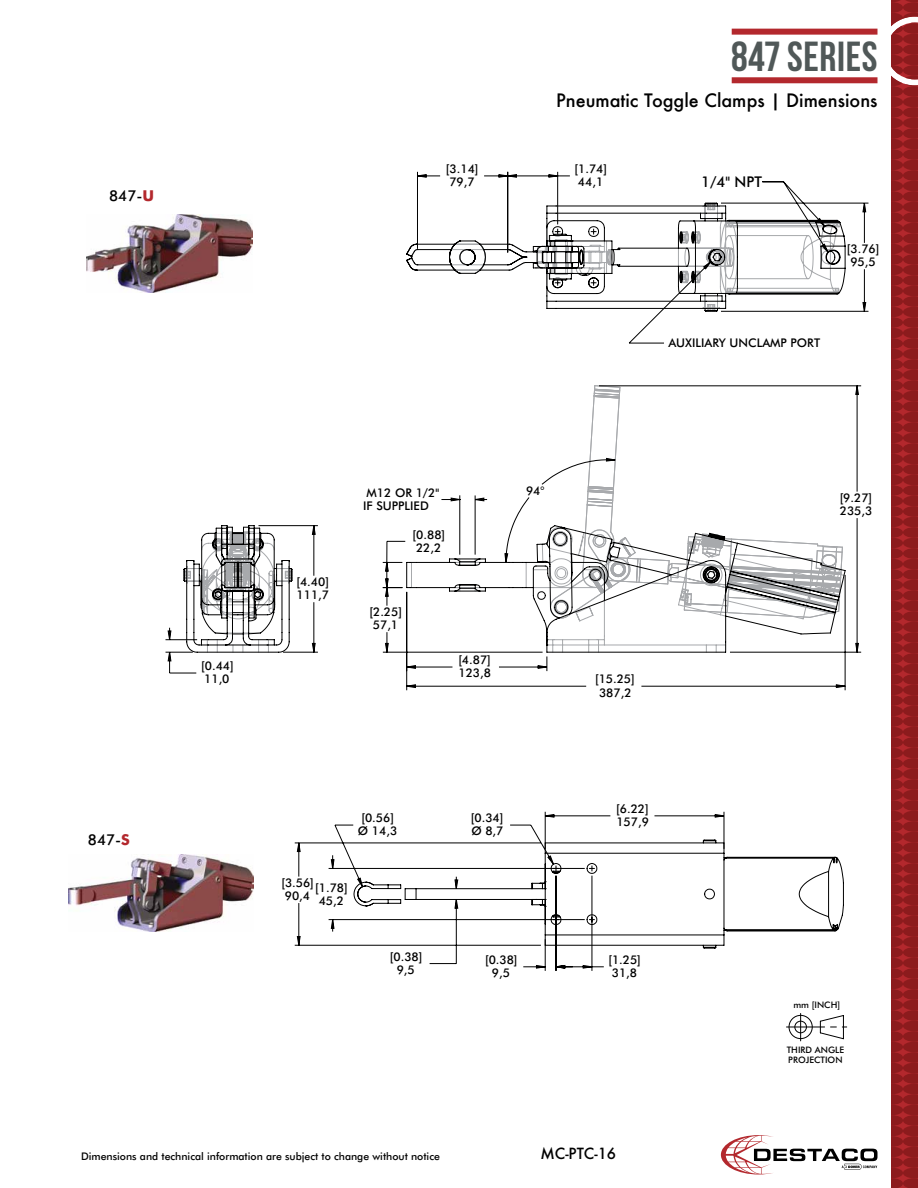
<style>
.page{position:relative;width:918px;height:1188px;background:#fff}
.page>*{position:absolute;margin:0;border:0;box-sizing:border-box;transform-origin:0 0}
.t1{font:42px "Bebas DSC";letter-spacing:.015em;color:#505858}
.t2{font:500 18px "Futura";color:#000}
.t3{font:500 15px "Futura BT";color:#000}
.t4{font:500 15px "Futura";color:#000}
.t5{font:500 14.85px "Futura BT";color:#000}
.t6{font:500 12px "Futura BT";color:#000}
.t7{font:500 10.5px "Futura BT";color:#000}
.t8{font:500 9px/9.6px "Futura BT";color:#000}
.s1{font-weight:700;color:#b3282d}
</style>
<div class="page">
<svg style="left:183px;top:202px;width:663px;height:747px"></svg>
<svg style="left:629px;top:261px;width:82px;height:83px"></svg>
<img style="left:87px;top:214px;width:166px;height:78px">
<img style="left:68px;top:854px;width:186px;height:78px">
<svg style="left:786px;top:1013px;width:61px;height:28px"></svg>
<svg style="left:891px;top:0;width:27px;height:1188px;background:#941f22"></svg>
<svg style="left:721px;top:1135px;width:157px;height:39px"></svg>
<div style="left:732px;top:29px;width:145px;height:6px;background:#b3282d"></div>
<div style="left:732px;top:77px;width:145px;height:6px;background:#b3282d"></div>
<p class="t3" style="left:109px;top:187px;width:46px">847-<span class="s1">U</span></p>
<p class="t6" style="left:446px;top:162px;width:34px">[3.14]</p>
<p class="t6" style="left:449px;top:175px;width:27px">79,7</p>
<h1 class="t1" style="left:731px;top:33px;width:148px">847 SERIES</h1>
<h2 class="t2" style="left:556px;top:88px;width:323px">Pneumatic Toggle Clamps | Dimensions</h2>
<p class="t6" style="left:575px;top:162px;width:34px">[1.74]</p>
<p class="t6" style="left:578px;top:175px;width:27px">44,1</p>
<p class="t5" style="left:701px;top:172px;width:62px">1/4" NPT</p>
<p class="t6" style="left:669px;top:336px;width:153px">AUXILIARY UNCLAMP PORT</p>
<p class="t6" style="left:847px;top:242px;width:34px">[3.76]</p>
<p class="t6" style="left:850px;top:255px;width:27px">95,5</p>
<p class="t3" style="left:88px;top:831px;width:43px">847-<span class="s1">S</span></p>
<p class="t6" style="left:201px;top:659px;width:34px">[0.44]</p>
<p class="t6" style="left:204px;top:672px;width:27px">11,0</p>
<p class="t6" style="left:296px;top:575px;width:34px">[4.40]</p>
<p class="t6" style="left:297px;top:588px;width:34px">111,7</p>
<p class="t6" style="left:367px;top:485px;width:74px">M12 OR 1/2"</p>
<p class="t6" style="left:363px;top:498px;width:67px">IF SUPPLIED</p>
<p class="t6" style="left:413px;top:527px;width:34px">[0.88]</p>
<p class="t6" style="left:416px;top:540px;width:27px">22,2</p>
<p class="t6" style="left:369px;top:605px;width:34px">[2.25]</p>
<p class="t6" style="left:373px;top:618px;width:27px">57,1</p>
<p class="t6" style="left:458px;top:653px;width:34px">[4.87]</p>
<p class="t6" style="left:459px;top:666px;width:34px">123,8</p>
<p class="t6" style="left:526px;top:483px;width:20px">94°</p>
<p class="t6" style="left:361px;top:811px;width:34px">[0.56]</p>
<p class="t6" style="left:358px;top:824px;width:41px">Ø 14,3</p>
<p class="t6" style="left:281px;top:876px;width:34px">[3.56]</p>
<p class="t6" style="left:315px;top:880px;width:34px">[1.78]</p>
<p class="t6" style="left:285px;top:889px;width:27px">90,4</p>
<p class="t6" style="left:319px;top:893px;width:27px">45,2</p>
<p class="t6" style="left:390px;top:949px;width:34px">[0.38]</p>
<p class="t6" style="left:397px;top:962px;width:20px">9,5</p>
<p class="t6" style="left:471px;top:811px;width:34px">[0.34]</p>
<p class="t6" style="left:471px;top:824px;width:34px">Ø 8,7</p>
<p class="t6" style="left:485px;top:952px;width:34px">[0.38]</p>
<p class="t6" style="left:492px;top:966px;width:20px">9,5</p>
<p class="t6" style="left:595px;top:672px;width:41px">[15.25]</p>
<p class="t6" style="left:599px;top:685px;width:34px">387,2</p>
<p class="t6" style="left:616px;top:802px;width:34px">[6.22]</p>
<p class="t6" style="left:616px;top:815px;width:34px">157,9</p>
<p class="t6" style="left:608px;top:952px;width:34px">[1.25]</p>
<p class="t6" style="left:612px;top:966px;width:27px">31,8</p>
<p class="t6" style="left:840px;top:491px;width:34px">[9.27]</p>
<p class="t6" style="left:840px;top:504px;width:34px">235,3</p>
<p class="t8" style="left:793px;top:1000px;width:48px">mm [INCH]</p>
<p class="t8" style="left:787px;top:1045px;width:59px">THIRD ANGLE<br>PROJECTION</p>
<p class="t7" style="left:81px;top:1150px;width:361px">Dimensions and technical information are subject to change without notice</p>
<p class="t4" style="left:540px;top:1143px;width:77px">MC-PTC-16</p>
</div>
